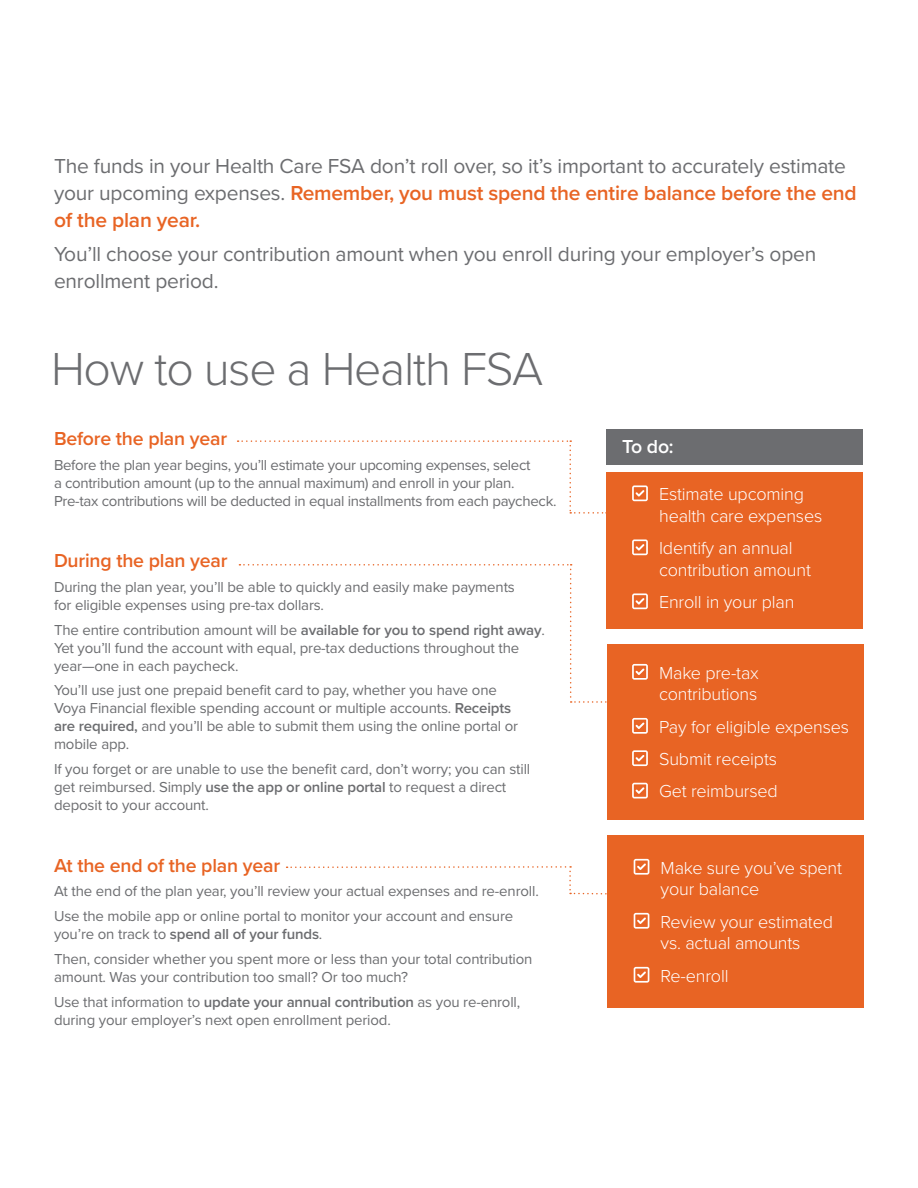
<style>
.page{position:relative;width:918px;height:1188px;background:#fff}
.page>*{position:absolute;margin:0;border:0;box-sizing:border-box;transform-origin:0 0}
.t1{font:300 48px "Proxima Nova";letter-spacing:-.025em;color:#6c6d70}
.t2{font:21px/27px "Proxima Nova";letter-spacing:-.01em;color:#6c6d70}
.t3{font:600 19.5px "Proxima Nova";letter-spacing:-.01em;color:#e86424}
.t4{font:600 19.5px "Proxima Nova";color:#fff}
.t5{font:300 18px/21.6px "Proxima Nova";letter-spacing:-.01em;color:#fff}
.t6{font:15px/18px "Proxima Nova";letter-spacing:-.01em;color:#6c6d70}
.s1{font-weight:600;color:#e86424}
.s2{font-weight:600}
</style>
<div class="page">
<div style="left:607px;top:430px;width:256px;height:35px;background:#6c6d70"></div>
<div style="left:607px;top:472px;width:256px;height:157px;background:#e86424"></div>
<div style="left:608px;top:645px;width:256px;height:175px;background:#e86424"></div>
<div style="left:608px;top:836px;width:256px;height:172px;background:#e86424"></div>
<svg style="left:632px;top:485px;width:16px;height:16px"></svg>
<svg style="left:632px;top:539px;width:16px;height:16px"></svg>
<svg style="left:632px;top:593px;width:16px;height:16px"></svg>
<svg style="left:632px;top:664px;width:16px;height:16px"></svg>
<svg style="left:632px;top:718px;width:16px;height:16px"></svg>
<svg style="left:632px;top:750px;width:16px;height:16px"></svg>
<svg style="left:632px;top:783px;width:16px;height:15px"></svg>
<svg style="left:634px;top:859px;width:15px;height:16px"></svg>
<svg style="left:634px;top:913px;width:15px;height:16px"></svg>
<svg style="left:634px;top:967px;width:15px;height:16px"></svg>
<svg style="left:238px;top:440px;width:369px;height:74px"></svg>
<svg style="left:239px;top:564px;width:371px;height:139px"></svg>
<svg style="left:287px;top:866px;width:321px;height:29px"></svg>
<p class="t2" style="left:54px;top:152px;width:804px">The funds in your Health Care FSA don’t roll over, so it’s important to accurately estimate your upcoming expenses. <span class="s1">Remember, you must spend the entire balance before the end of the plan year.</span></p>
<p class="t2" style="left:54px;top:240px;width:764px">You’ll choose your contribution amount when you enroll during your employer’s open enrollment period.</p>
<p class="t1" style="left:51px;top:333px;width:494px">How to use a Health FSA</p>
<p class="t3" style="left:54px;top:424px;width:175px">Before the plan year</p>
<p class="t6" style="left:54px;top:455px;width:504px">Before the plan year begins, you’ll estimate your upcoming expenses, select<br>a contribution amount (up to the annual maximum) and enroll in your plan.<br>Pre-tax contributions will be deducted in equal installments from each paycheck.</p>
<p class="t3" style="left:54px;top:546px;width:175px">During the plan year</p>
<p class="t6" style="left:54px;top:577px;width:462px">During the plan year, you’ll be able to quickly and easily make payments for eligible expenses using pre-tax dollars.</p>
<p class="t6" style="left:54px;top:620px;width:492px">The entire contribution amount will be <span class="s2">available for you to spend right away</span>.<br>Yet you’ll fund the account with equal, pre-tax deductions throughout the year—one in each paycheck.</p>
<p class="t6" style="left:54px;top:681px;width:466px">You’ll use just one prepaid benefit card to pay, whether you have one Voya Financial flexible spending account or multiple accounts. <span class="s2">Receipts are required,</span> and you’ll be able to submit them using the online portal or mobile app.</p>
<p class="t6" style="left:54px;top:760px;width:478px">If you forget or are unable to use the benefit card, don’t worry; you can still get reimbursed. Simply <span class="s2">use the app or online portal</span> to request a direct deposit to your account.</p>
<p class="t3" style="left:54px;top:851px;width:228px">At the end of the plan year</p>
<p class="t6" style="left:54px;top:882px;width:486px">At the end of the plan year, you’ll review your actual expenses and re-enroll.</p>
<p class="t6" style="left:54px;top:907px;width:461px">Use the mobile app or online portal to monitor your account and ensure you’re on track to <span class="s2">spend all of your funds</span>.</p>
<p class="t6" style="left:54px;top:949px;width:480px">Then, consider whether you spent more or less than your total contribution amount. Was your contribution too small? Or too much?</p>
<p class="t6" style="left:54px;top:992px;width:468px">Use that information to <span class="s2">update your annual contribution</span> as you re-enroll, during your employer’s next open enrollment period.</p>
<p class="t4" style="left:622px;top:432px;width:53px">To do:</p>
<p class="t5" style="left:659px;top:482px;width:165px">Estimate upcoming health care expenses</p>
<p class="t5" style="left:659px;top:536px;width:153px">Identify an annual contribution amount</p>
<p class="t5" style="left:659px;top:590px;width:137px">Enroll in your plan</p>
<p class="t5" style="left:659px;top:661px;width:101px">Make pre-tax contributions</p>
<p class="t5" style="left:659px;top:715px;width:192px">Pay for eligible expenses</p>
<p class="t5" style="left:659px;top:747px;width:119px">Submit receipts</p>
<p class="t5" style="left:659px;top:780px;width:120px">Get reimbursed</p>
<p class="t5" style="left:661px;top:856px;width:183px">Make sure you’ve spent your balance</p>
<p class="t5" style="left:661px;top:910px;width:174px">Review your estimated vs. actual amounts</p>
<p class="t5" style="left:661px;top:964px;width:69px">Re-enroll</p>
</div>
